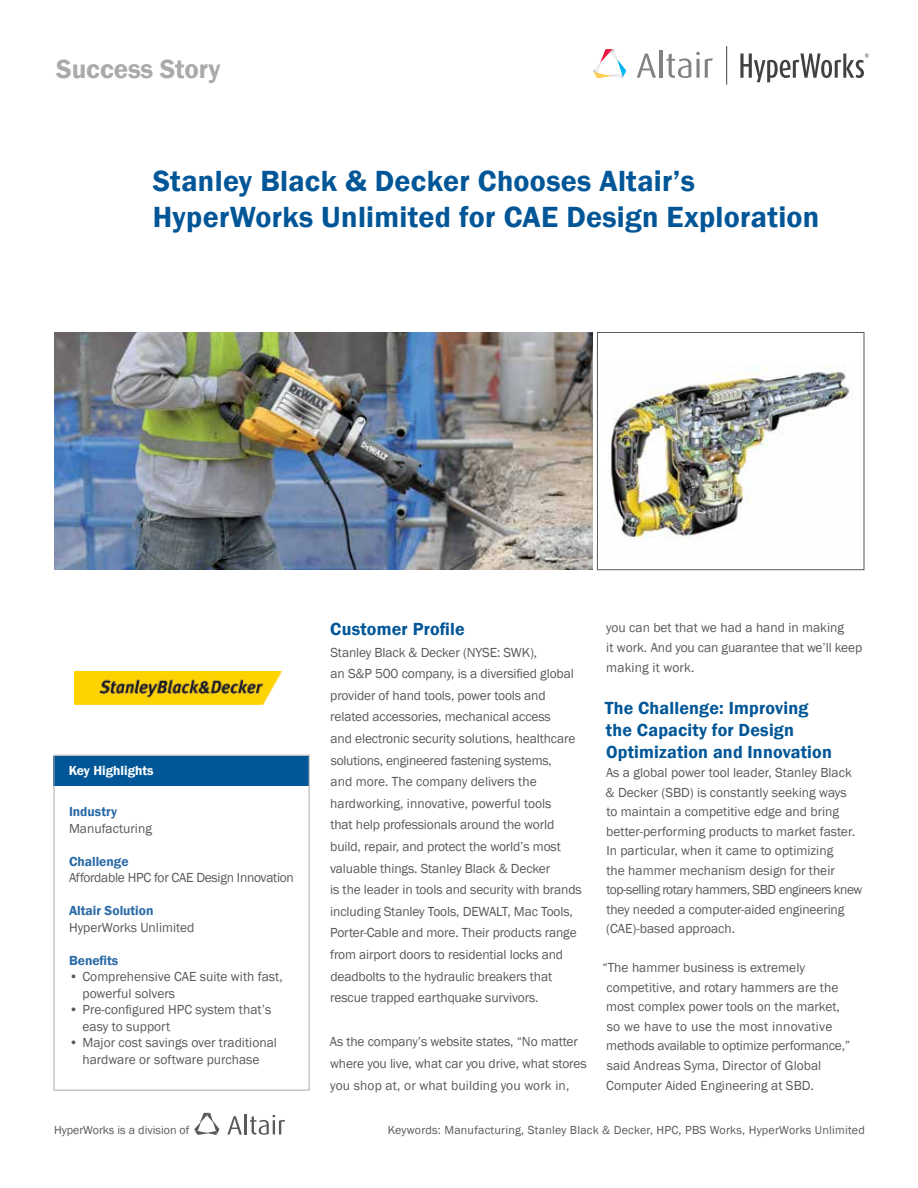
<style>
.page{position:relative;width:918px;height:1188px;background:#fff}
.page>*{position:absolute;margin:0;border:0;box-sizing:border-box;transform-origin:0 0}
.t1{font:600 30px/36px "Franklin Gothic";letter-spacing:.01em;color:#005697}
.t2{font:600 27px "Franklin Gothic";letter-spacing:-.005em;color:#aaaaad}
.t3{font:600 18px/21.8px "Franklin Gothic";letter-spacing:.01em;color:#005697}
.t4{font:13.5px/21.6px "Franklin Gothic";letter-spacing:-.01em;color:#58595b}
.t5{font:600 13.5px "Franklin Gothic";color:#2a6ba6}
.t6{font:600 13.5px "Franklin Gothic";color:#fff}
.t7{font:12px "Franklin Gothic";letter-spacing:.02em;color:#58595b}
.t8{font:12px "Franklin Gothic";color:#58595b}
</style>
<div class="page">
<svg style="left:637px;top:54px;width:19px;height:24px"></svg>
<hr style="left:659px;top:50px;width:3px;height:28px;background:#808285">
<svg style="left:666px;top:52px;width:47px;height:26px"></svg>
<svg style="left:593px;top:49px;width:33px;height:29px"></svg>
<hr style="left:726px;top:46px;width:1px;height:39px;background:#414042">
<svg style="left:740px;top:54px;width:128px;height:28px"></svg>
<img style="left:610px;top:366px;width:244px;height:173px">
<div style="left:597px;top:332px;width:267px;height:238px;border:1px solid #58595b"></div>
<img style="left:54px;top:333px;width:538px;height:237px">
<div style="left:54px;top:756px;width:255px;height:29px;background:#005697"></div>
<div style="left:54px;top:755px;width:255px;height:335px;border:1px solid #aaaaad"></div>
<svg style="left:227px;top:1116px;width:15px;height:18px"></svg>
<hr style="left:245px;top:1114px;width:2px;height:20px;background:#58595b">
<svg style="left:250px;top:1115px;width:35px;height:20px"></svg>
<svg style="left:194px;top:1113px;width:26px;height:22px"></svg>
<img style="left:74px;top:672px;width:208px;height:33px">
<h2 class="t2" style="left:56px;top:52px;width:166px">Success Story</h2>
<h1 class="t1" style="left:153px;top:163px;width:668px">Stanley Black &amp; Decker Chooses Altair’s<br>HyperWorks Unlimited for CAE Design Exploration</h1>
<p class="t6" style="left:69px;top:762px;width:86px">Key Highlights</p>
<p class="t5" style="left:69px;top:803px;width:50px">Industry</p>
<p class="t4" style="left:69px;top:818px;width:85px">Manufacturing</p>
<p class="t5" style="left:69px;top:853px;width:61px">Challenge</p>
<p class="t4" style="left:69px;top:867px;width:226px">Affordable HPC for CAE Design Innovation</p>
<p class="t5" style="left:69px;top:902px;width:86px">Altair Solution</p>
<p class="t4" style="left:69px;top:917px;width:127px">HyperWorks Unlimited</p>
<p class="t5" style="left:69px;top:952px;width:51px">Benefits</p>
<p class="t4" style="left:82px;top:969px;width:202px;line-height:16.5px;text-indent:-14px">• Comprehensive CAE suite with fast, powerful solvers</p>
<p class="t4" style="left:82px;top:1002px;width:190px;line-height:16.5px;text-indent:-14px">• Pre-configured HPC system that’s easy to support</p>
<p class="t4" style="left:69px;top:1035px;width:209px;line-height:16.5px;text-align:center">• Major cost savings over traditional hardware or software purchase</p>
<p class="t8" style="left:54px;top:1123px;width:137px">HyperWorks is a division of</p>
<h3 class="t3" style="left:330px;top:618px;width:136px">Customer Profile</h3>
<p class="t4" style="left:330px;top:642px;width:253px">Stanley Black &amp; Decker (NYSE: SWK),<br>an S&amp;P 500 company, is a diversified global provider of hand tools, power tools and related accessories, mechanical access<br>and electronic security solutions, healthcare solutions, engineered fastening systems,<br>and more. The company delivers the hardworking, innovative, powerful tools<br>that help professionals around the world build, repair, and protect the world’s most valuable things. Stanley Black &amp; Decker<br>is the leader in tools and security with brands including Stanley Tools, DEWALT, Mac Tools, Porter-Cable and more. Their products range from airport doors to residential locks and deadbolts to the hydraulic breakers that rescue trapped earthquake survivors.</p>
<p class="t4" style="left:330px;top:1031px;width:258px">As the company’s website states, “No matter where you live, what car you drive, what stores you shop at, or what building you work in,</p>
<p class="t4" style="left:606px;top:618px;width:258px;line-height:20.2px">you can bet that we had a hand in making<br>it work. And you can guarantee that we’ll keep making it work.</p>
<h3 class="t3" style="left:605px;top:698px;width:229px">The Challenge: Improving the Capacity for Design<br>Optimization and Innovation</h3>
<p class="t4" style="left:606px;top:763px;width:258px;line-height:19.5px">As a global power tool leader, Stanley Black &amp; Decker (SBD) is constantly seeking ways<br>to maintain a competitive edge and bring better-performing products to market faster.<br>In particular, when it came to optimizing<br>the hammer mechanism design for their top-selling rotary hammers, SBD engineers knew they needed a computer-aided engineering (CAE)-based approach.</p>
<p class="t4" style="left:602px;top:958px;width:249px;line-height:19.6px">“The hammer business is extremely competitive, and rotary hammers are the most complex power tools on the market, so we have to use the most innovative methods available to optimize performance,” said Andreas Syma, Director of Global Computer Aided Engineering at SBD.</p>
<p class="t7" style="left:388px;top:1123px;width:478px">Keywords: Manufacturing, Stanley Black &amp; Decker, HPC, PBS Works, HyperWorks Unlimited</p>
</div>
